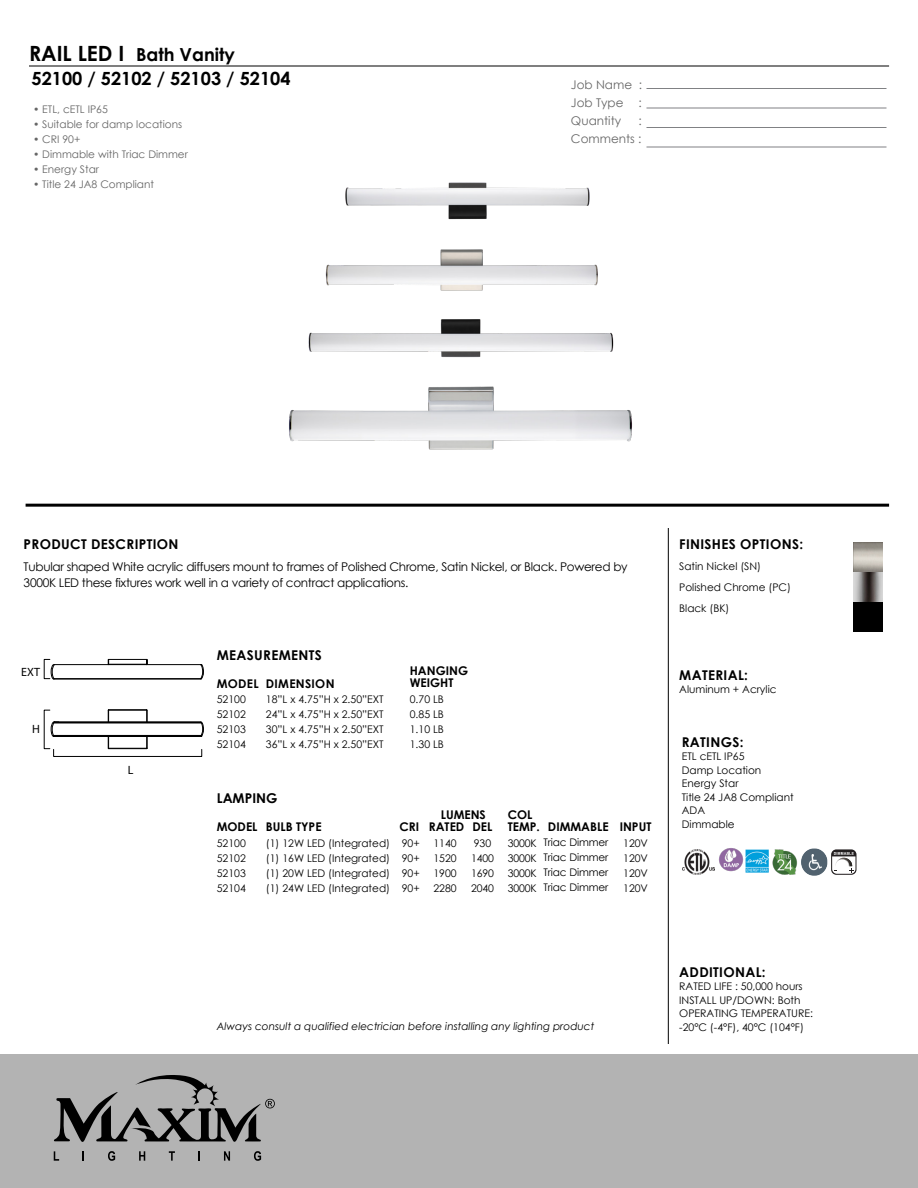
<style>
.page{position:relative;width:918px;height:1188px;background:#fff}
.page>*{position:absolute;margin:0;border:0;box-sizing:border-box;transform-origin:0 0}
.t1{font:700 18.15px "Century Gothic";color:#000}
.t2{font:700 18px "Century Gothic";color:#000}
.t3{font:700 13.5px "Century Gothic";letter-spacing:.025em;color:#000}
.t4{font:700 13.5px "Century Gothic";color:#000}
.t5{font:12px/16.5px "Century Gothic";letter-spacing:-.025em;color:#000}
.t6{font:700 12px/12px "Century Gothic";color:#000}
.t7{font:12px/18px "Century Gothic";color:#666;text-align:justify}
.t8{font:700 12px "Century Gothic";letter-spacing:.025em;color:#000}
.t9{font:12px "Myriad Pro";color:#000}
.t10{font:10.5px/15px "Century Gothic";color:#000;text-align:justify}
.t11{font:10.5px "Century Gothic";color:#666}
.t12{font:italic 10.5px "Century Gothic";color:#000}
.s1{font-size:21px}
</style>
<div class="page">
<hr style="left:26px;top:504px;width:863px;height:3px;background:#000">
<hr style="left:29px;top:66px;width:860px;height:1px;background:#000">
<hr style="left:646px;top:88px;width:240px;height:1px;background:#808184">
<hr style="left:646px;top:108px;width:240px;height:1px;background:#808184">
<hr style="left:646px;top:127px;width:240px;height:1px;background:#808184">
<hr style="left:646px;top:147px;width:240px;height:1px;background:#808184">
<hr style="left:668px;top:528px;width:1px;height:516px;background:#000">
<img style="left:682px;top:849px;width:33px;height:25px">
<div style="left:0;top:1054px;width:918px;height:134px;background:#b3b3b3"></div>
<svg style="left:54px;top:1151px;width:5px;height:10px"></svg>
<svg style="left:108px;top:1151px;width:7px;height:10px"></svg>
<svg style="left:139px;top:1151px;width:6px;height:10px"></svg>
<svg style="left:169px;top:1151px;width:6px;height:10px"></svg>
<svg style="left:198px;top:1151px;width:2px;height:10px"></svg>
<svg style="left:224px;top:1151px;width:6px;height:10px"></svg>
<svg style="left:254px;top:1151px;width:7px;height:10px"></svg>
<svg style="left:54px;top:1075px;width:221px;height:67px"></svg>
<hr style="left:109px;top:710px;width:38px;height:1px;background:#000">
<hr style="left:109px;top:748px;width:38px;height:1px;background:#000">
<svg style="left:146px;top:737px;width:2px;height:12px"></svg>
<svg style="left:146px;top:710px;width:2px;height:12px"></svg>
<svg style="left:108px;top:710px;width:1px;height:12px"></svg>
<svg style="left:108px;top:737px;width:1px;height:12px"></svg>
<hr style="left:54px;top:723px;width:147px;height:1px;background:#000">
<hr style="left:54px;top:735px;width:148px;height:1px;background:#000">
<hr style="left:54px;top:722px;width:148px;height:1px;background:#000">
<hr style="left:55px;top:736px;width:146px;height:1px;background:#000">
<svg style="left:108px;top:659px;width:40px;height:6px"></svg>
<hr style="left:53px;top:679px;width:148px;height:1px;background:#000">
<hr style="left:55px;top:664px;width:54px;height:1px;background:#000">
<hr style="left:147px;top:664px;width:54px;height:1px;background:#000">
<hr style="left:53px;top:678px;width:148px;height:1px;background:#000">
<div style="left:53px;top:749px;width:149px;height:8px;border:1px solid #000"></div>
<img style="left:746px;top:850px;width:22px;height:23px">
<img style="left:772px;top:849px;width:22px;height:26px">
<img style="left:794px;top:848px;width:34px;height:28px">
<svg style="left:831px;top:849px;width:26px;height:26px"></svg>
<img style="left:853px;top:543px;width:30px;height:59px">
<svg style="left:200px;top:664px;width:4px;height:15px"></svg>
<svg style="left:51px;top:664px;width:4px;height:15px"></svg>
<svg style="left:196px;top:722px;width:8px;height:15px"></svg>
<svg style="left:51px;top:722px;width:8px;height:15px"></svg>
<img style="left:719px;top:848px;width:25px;height:24px">
<img style="left:289px;top:387px;width:343px;height:63px">
<img style="left:325px;top:249px;width:273px;height:42px">
<img style="left:308px;top:319px;width:306px;height:68px">
<img style="left:345px;top:182px;width:245px;height:38px">
<div style="left:853px;top:602px;width:30px;height:29px;background:#000"></div>
<h2 class="t2" style="left:29px;top:41px;width:208px"><span class="s1">RAIL LED I</span> Bath Vanity</h2>
<h1 class="t1" style="left:32px;top:65px;width:261px">52100 / 52102 / 52103 / 52104</h1>
<p class="t11" style="left:33px;top:102px;width:76px">• ETL, cETL IP65</p>
<p class="t11" style="left:33px;top:117px;width:151px">• Suitable for damp locations</p>
<p class="t11" style="left:33px;top:132px;width:49px">• CRI 90+</p>
<p class="t11" style="left:33px;top:147px;width:156px">• Dimmable with Triac Dimmer</p>
<p class="t11" style="left:33px;top:162px;width:68px">• Energy Star</p>
<p class="t11" style="left:33px;top:177px;width:123px">• Title 24 JA8 Compliant</p>
<p class="t7" style="left:571px;top:75px;width:73px">Job Name :<br>Job Type :<br>Quantity</p>
<p class="t7" style="left:571px;top:111px;width:72px;text-align:right">:<br>Comments :</p>
<p class="t3" style="left:24px;top:534px;width:156px">PRODUCT DESCRIPTION</p>
<p class="t5" style="left:24px;top:558px;width:606px">Tubular shaped White acrylic diffusers mount to frames of Polished Chrome, Satin Nickel, or Black. Powered by<br>3000K LED these fixtures work well in a variety of contract applications.</p>
<p class="t9" style="left:21px;top:664px;width:20px">EXT</p>
<p class="t9" style="left:32px;top:721px;width:9px">H</p>
<p class="t9" style="left:128px;top:762px;width:7px">L</p>
<p class="t3" style="left:217px;top:645px;width:107px">MEASUREMENTS</p>
<p class="t8" style="left:217px;top:674px;width:119px">MODEL DIMENSION</p>
<p class="t10" style="left:217px;top:692px;width:31px">52100<br>52102<br>52103<br>52104</p>
<p class="t10" style="left:266px;top:692px;width:119px">18”L x 4.75”H x 2.50”EXT 24”L x 4.75”H x 2.50”EXT 30”L x 4.75”H x 2.50”EXT 36”L x 4.75”H x 2.50”EXT</p>
<p class="t6" style="left:410px;top:665px;width:60px">HANGING<br>WEIGHT</p>
<p class="t10" style="left:410px;top:692px;width:36px">0.70 LB 0.85 LB 1.10 LB 1.30 LB</p>
<p class="t4" style="left:217px;top:788px;width:62px">LAMPING</p>
<p class="t6" style="left:217px;top:820px;width:106px">MODEL BULB TYPE</p>
<p class="t10" style="left:217px;top:835px;width:31px">52100<br>52102<br>52103<br>52104</p>
<p class="t10" style="left:266px;top:835px;width:126px">(1) 12W LED (Integrated) (1) 16W LED (Integrated) (1) 20W LED (Integrated) (1) 24W LED (Integrated)</p>
<p class="t6" style="left:400px;top:820px;width:21px">CRI</p>
<p class="t10" style="left:402px;top:835px;width:19px">90+ 90+ 90+ 90+</p>
<p class="t6" style="left:441px;top:808px;width:47px">LUMENS</p>
<p class="t10" style="left:434px;top:835px;width:24px">1140<br>1520<br>1900<br>2280</p>
<p class="t6" style="left:429px;top:820px;width:37px">RATED</p>
<p class="t6" style="left:473px;top:820px;width:21px">DEL</p>
<p class="t10" style="left:471px;top:835px;width:24px;text-align:left">930<br>1400<br>1690<br>2040</p>
<p class="t6" style="left:508px;top:808px;width:34px">COL<br>TEMP.</p>
<p class="t10" style="left:508px;top:835px;width:31px">3000K 3000K 3000K 3000K</p>
<p class="t6" style="left:548px;top:820px;width:62px">DIMMABLE</p>
<p class="t10" style="left:543px;top:834px;width:67px">Triac Dimmer Triac Dimmer Triac Dimmer Triac Dimmer</p>
<p class="t6" style="left:620px;top:820px;width:33px">INPUT</p>
<p class="t10" style="left:623px;top:835px;width:26px">120V 120V 120V 120V</p>
<p class="t3" style="left:679px;top:534px;width:125px">FINISHES OPTIONS:</p>
<p class="t10" style="left:679px;top:556px;width:113px;line-height:21px;text-align:left">Satin Nickel (SN)<br>Polished Chrome (PC)<br>Black (BK)</p>
<p class="t3" style="left:679px;top:665px;width:70px">MATERIAL:</p>
<p class="t10" style="left:679px;top:681px;width:99px">Aluminum + Acrylic</p>
<p class="t3" style="left:682px;top:731px;width:63px">RATINGS:</p>
<p class="t10" style="left:682px;top:749px;width:113px;line-height:13.5px;text-align:left">ETL cETL IP65<br>Damp Location<br>Energy Star<br>Title 24 JA8 Compliant<br>ADA<br>Dimmable</p>
<p class="t12" style="left:217px;top:1019px;width:379px">Always consult a qualified electrician before installing any lighting product</p>
<p class="t3" style="left:679px;top:962px;width:88px">ADDITIONAL:</p>
<p class="t10" style="left:679px;top:980px;width:135px;line-height:13.5px;text-align:left">RATED LIFE : 50,000 hours<br>INSTALL UP/DOWN: Both<br>OPERATING TEMPERATURE: -20°C (-4°F), 40°C (104°F)</p>
</div>
